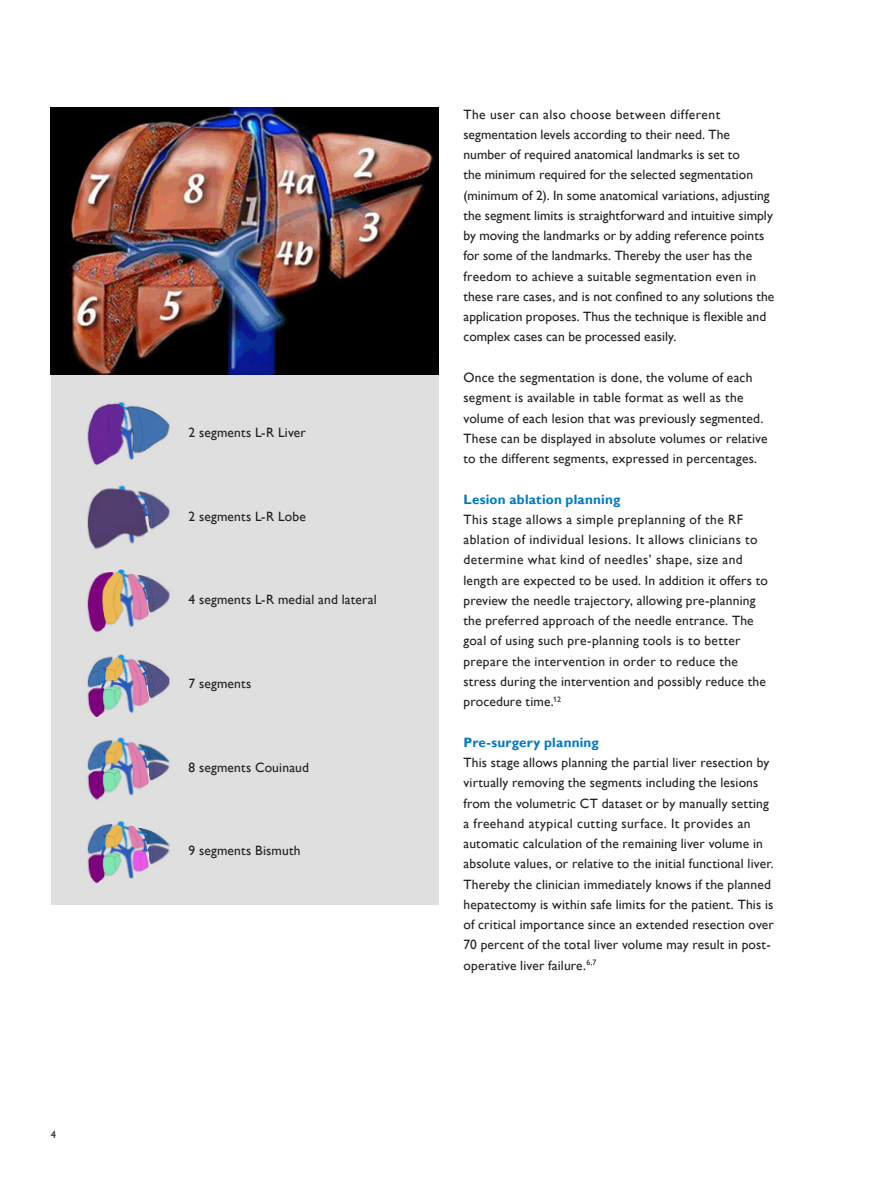
<style>
.page{position:relative;width:893px;height:1187px;background:#fff}
.page>*{position:absolute;margin:0;border:0;box-sizing:border-box;transform-origin:0 0}
._1_1_Body_Text{font:13.5px/20.2px "Gill Sans Alt One WGL";letter-spacing:.015em;color:#231f20}
._1_3_Body_text_headi{font:13.5px "Gill Sans Alt One WGL";letter-spacing:.015em;color:#231f20}
._1_3_Body_text_headi-2{font:700 13.5px "Gill Sans Alt One WGL";letter-spacing:.015em;color:#0079c2}
.t1{font:10.5px "Gill Sans Alt One WGL";color:#231f20}
</style>
<div class="page">
<img style="left:51px;top:375px;width:388px;height:529px">
<img style="left:51px;top:107px;width:388px;height:267px">
<p class="t1" style="left:51px;top:1127px;width:7px">4</p>
<p class="_1_3_Body_text_headi" style="left:189px;top:423px;width:119px">2 segments L-R Liver</p>
<p class="_1_3_Body_text_headi" style="left:189px;top:507px;width:119px">2 segments L-R Lobe</p>
<p class="_1_3_Body_text_headi" style="left:189px;top:590px;width:190px">4 segments L-R medial and lateral</p>
<p class="_1_3_Body_text_headi" style="left:189px;top:674px;width:64px">7 segments</p>
<p class="_1_3_Body_text_headi" style="left:189px;top:757px;width:122px">8 segments Couinaud</p>
<p class="_1_3_Body_text_headi" style="left:189px;top:841px;width:114px">9 segments Bismuth</p>
<p class="_1_1_Body_Text" style="left:463px;top:104px;width:312px">The user can also choose between different segmentation levels according to their need. The number of required anatomical landmarks is set to<br>the minimum required for the selected segmentation (minimum of 2). In some anatomical variations, adjusting the segment limits is straightforward and intuitive simply by moving the landmarks or by adding reference points for some of the landmarks. Thereby the user has the freedom to achieve a suitable segmentation even in these rare cases, and is not confined to any solutions the application proposes. Thus the technique is flexible and complex cases can be processed easily.</p>
<p class="_1_1_Body_Text" style="left:463px;top:367px;width:306px">Once the segmentation is done, the volume of each segment is available in table format as well as the volume of each lesion that was previously segmented.<br>These can be displayed in absolute volumes or relative to the different segments, expressed in percentages.</p>
<p class="_1_3_Body_text_headi-2" style="left:463px;top:489px;width:158px">Lesion ablation planning</p>
<p class="_1_1_Body_Text" style="left:463px;top:509px;width:306px">This stage allows a simple preplanning of the RF ablation of individual lesions. It allows clinicians to determine what kind of needles’ shape, size and length are expected to be used. In addition it offers to preview the needle trajectory, allowing pre-planning the preferred approach of the needle entrance. The goal of using such pre-planning tools is to better prepare the intervention in order to reduce the stress during the intervention and possibly reduce the procedure time.<sup>12</sup></p>
<p class="_1_3_Body_text_headi-2" style="left:463px;top:732px;width:137px">Pre-surgery planning</p>
<p class="_1_1_Body_Text" style="left:463px;top:752px;width:312px">This stage allows planning the partial liver resection by virtually removing the segments including the lesions from the volumetric CT dataset or by manually setting a freehand atypical cutting surface. It provides an automatic calculation of the remaining liver volume in absolute values, or relative to the initial functional liver.<br>Thereby the clinician immediately knows if the planned hepatectomy is within safe limits for the patient. This is of critical importance since an extended resection over 70 percent of the total liver volume may result in post&shy;operative liver failure.<sup>6,7</sup></p>
</div>
